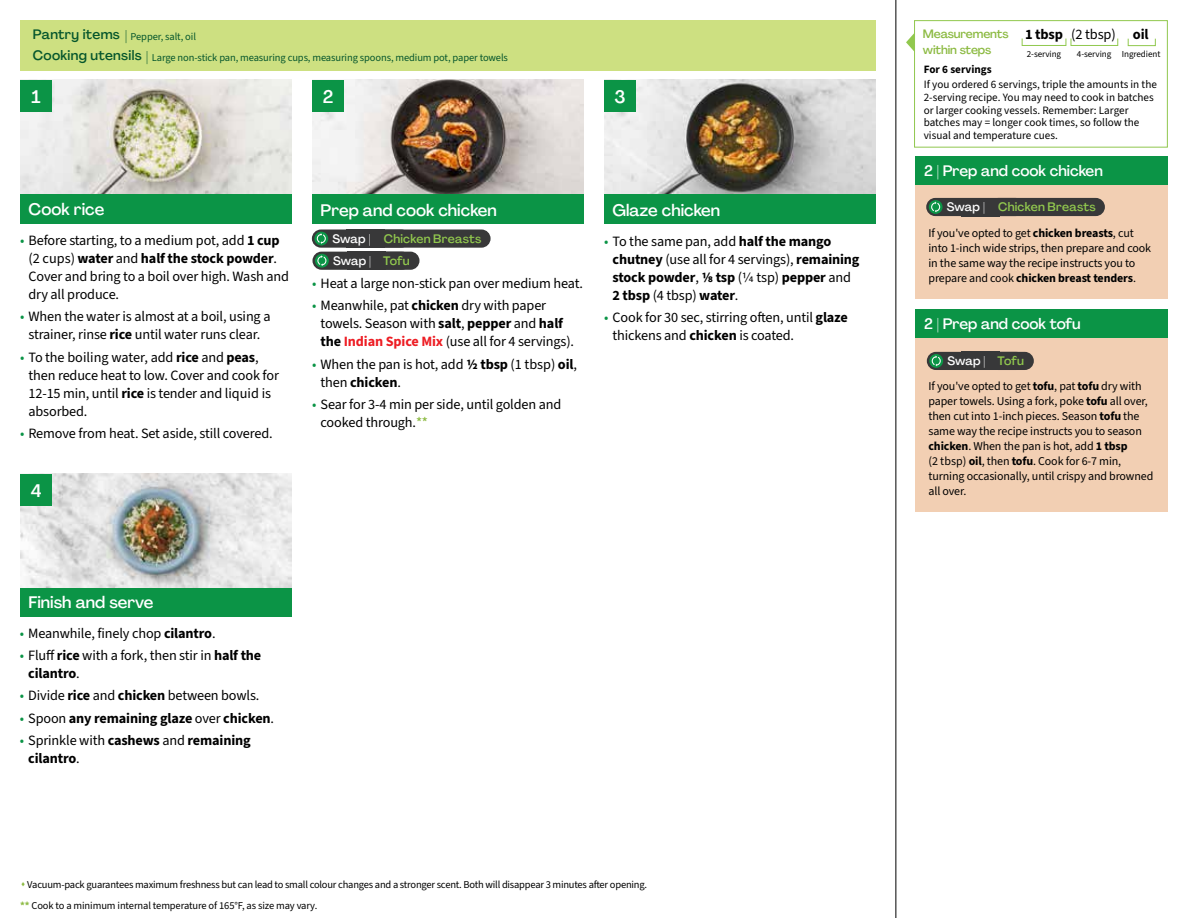
<style>
.page{position:relative;width:1188px;height:918px;background:#fff}
.page>*{position:absolute;margin:0;border:0;box-sizing:border-box;transform-origin:0 0}
.t1{font:500 18px "Agrandir";color:#fff}
.t2{font:500 16.5px "Agrandir";color:#fff}
.t3{font:500 15px "Agrandir";color:#fff}
.t4{font:700 14.4px "Source Sans 3";letter-spacing:-.01em;color:#000}
.t5{font:14.25px/18px "Source Sans 3";letter-spacing:-.01em;color:#000}
.t6{font:700 14.25px/18px "Source Sans 3";letter-spacing:-.01em;color:#000}
.t7{font:500 13.5px "Agrandir";letter-spacing:.025em;color:#05562c}
.t8{font:500 12.15px/22.2px "Agrandir";letter-spacing:.01em;color:#91c84e}
.t9{font:500 12.15px "Agrandir";letter-spacing:.005em;color:#fff}
.t10{font:12px/15px "Source Sans 3";letter-spacing:-.01em;color:#000}
.t11{font:500 12px/15.8px "Agrandir";letter-spacing:-.01em;color:#8cba42}
.t12{font:11.25px/12.8px "Source Sans 3";color:#000}
.t13{font:700 11.25px "Source Sans 3";color:#000101}
.t14{font:10.5px/20.9px "Source Sans 3";letter-spacing:-.02em;color:#000}
.t15{font:10.5px "Source Sans 3";letter-spacing:-.01em;color:#05562c}
.t16{font:9.15px "Source Sans 3";letter-spacing:-.01em;color:#000}
.s1{font-family:"Agrandir";font-weight:500;font-size:13.5px}
.s2{color:#0b9446}
.s3{font-weight:700}
.s4{color:#fff}
.s5{font-weight:700;color:#ed1d24}
.s6{font-weight:500;color:#8cba42}
.s7{font-weight:400;color:#0b9446}
.s8{font-weight:400}
.s9{color:#8cba42}
.s10{font-weight:700;color:#8cba42}
.s11{color:#91c84e}
</style>
<div class="page">
<div style="left:20px;top:587px;width:272px;height:29px;background:#0b9446"></div>
<div style="left:20px;top:20px;width:856px;height:51px;background:#cde081"></div>
<hr style="left:896px;top:0;width:1px;height:918px;background:#000">
<img style="left:20px;top:80px;width:272px;height:114px">
<div style="left:20px;top:194px;width:272px;height:30px;background:#0b9446"></div>
<div style="left:20px;top:80px;width:32px;height:32px;background:#0b9446"></div>
<img style="left:312px;top:80px;width:272px;height:115px">
<div style="left:312px;top:195px;width:272px;height:29px;background:#0b9446"></div>
<div style="left:312px;top:80px;width:32px;height:32px;background:#0b9446"></div>
<img style="left:604px;top:80px;width:272px;height:115px">
<div style="left:604px;top:195px;width:272px;height:29px;background:#0b9446"></div>
<div style="left:604px;top:80px;width:32px;height:32px;background:#0b9446"></div>
<img style="left:20px;top:474px;width:272px;height:113px">
<div style="left:20px;top:474px;width:32px;height:32px;background:#0b9446"></div>
<div style="left:914px;top:20px;width:254px;height:128px;border:1px solid #91c84e"></div>
<div style="left:1022px;top:38px;width:44px;height:8px;border:1px solid #91c84e"></div>
<div style="left:1071px;top:38px;width:47px;height:8px;border:1px solid #91c84e"></div>
<div style="left:1128px;top:38px;width:28px;height:8px;border:1px solid #91c84e"></div>
<svg style="left:906px;top:33px;width:9px;height:19px"></svg>
<div style="left:916px;top:182px;width:252px;height:117px;background:#f2cfb3"></div>
<div style="left:916px;top:157px;width:252px;height:28px;background:#0b9446"></div>
<div style="left:916px;top:336px;width:252px;height:176px;background:#f2cfb3"></div>
<div style="left:916px;top:310px;width:252px;height:28px;background:#0b9446"></div>
<div style="left:926px;top:198px;width:99px;height:18px;background:#383839;border-radius:9px"></div>
<svg style="left:929px;top:200px;width:14px;height:14px"></svg>
<svg style="left:931px;top:202px;width:9px;height:10px"></svg>
<div style="left:989px;top:198px;width:116px;height:18px;background:#383839;border-radius:9px"></div>
<div style="left:927px;top:352px;width:98px;height:18px;background:#383839;border-radius:9px"></div>
<svg style="left:929px;top:354px;width:14px;height:14px"></svg>
<svg style="left:932px;top:355px;width:9px;height:11px"></svg>
<div style="left:989px;top:352px;width:45px;height:18px;background:#383839;border-radius:9px"></div>
<div style="left:312px;top:229px;width:98px;height:19px;background:#383839;border-radius:9px"></div>
<svg style="left:314px;top:232px;width:14px;height:14px"></svg>
<svg style="left:317px;top:233px;width:9px;height:11px"></svg>
<div style="left:375px;top:230px;width:116px;height:18px;background:#383839;border-radius:9px"></div>
<div style="left:312px;top:252px;width:99px;height:18px;background:#383839;border-radius:9px"></div>
<svg style="left:315px;top:254px;width:14px;height:14px"></svg>
<svg style="left:317px;top:255px;width:9px;height:11px"></svg>
<div style="left:375px;top:252px;width:45px;height:18px;background:#383839;border-radius:9px"></div>
<p class="t15" style="left:33px;top:30px;width:165px"><span class="s1">Pantry items |</span> Pepper, salt, oil</p>
<p class="t7" style="left:33px;top:47px;width:110px">Cooking utensils</p>
<p class="t15" style="left:146px;top:51px;width:363px"><span class="s1">|</span> Large non-stick pan, measuring cups, measuring spoons, medium pot, paper towels</p>
<p class="t1" style="left:32px;top:85px;width:11px">1</p>
<p class="t1" style="left:323px;top:85px;width:12px">2</p>
<p class="t1" style="left:614px;top:85px;width:13px">3</p>
<p class="t2" style="left:29px;top:199px;width:77px">Cook rice</p>
<p class="t5" style="left:29px;top:231px;width:262px;text-indent:-9px"><span class="s2">•</span> Before starting, to a medium pot, add <span class="s3">1 cup </span>(2 cups) <span class="s3">water</span> and <span class="s3">half the stock powder</span>.<br>Cover and bring to a boil over high. Wash and dry all produce.</p>
<p class="t5" style="left:20px;top:308px;width:252px;text-align:center"><span class="s2">•</span> When the water is almost at a boil, using a strainer, rinse <span class="s3">rice</span> until water runs clear.</p>
<p class="t5" style="left:29px;top:348px;width:252px;text-indent:-9px"><span class="s2">•</span> To the boiling water, add <span class="s3">rice</span> and <span class="s3">peas</span>, then reduce heat to low. Cover and cook for 12-15 min, until <span class="s3">rice</span> is tender and liquid is absorbed.</p>
<p class="t5" style="left:20px;top:424px;width:254px"><span class="s2">•</span> Remove from heat. Set aside, still covered.</p>
<p class="t1" style="left:31px;top:479px;width:12px">4</p>
<p class="t2" style="left:321px;top:200px;width:178px">Prep and cook chicken</p>
<p class="t8" style="left:332px;top:227px;width:150px"><span class="s4">Swap |</span> Chicken Breasts<br><span class="s4">Swap |</span> Tofu</p>
<p class="t5" style="left:312px;top:274px;width:272px"><span class="s2">•</span> Heat a large non-stick pan over medium heat.</p>
<p class="t5" style="left:321px;top:297px;width:255px;text-indent:-9px"><span class="s2">•</span> Meanwhile, pat <span class="s3">chicken</span> dry with paper towels. Season with <span class="s3">salt</span>, <span class="s3">pepper</span> and <span class="s3">half the</span> <span class="s5">Indian Spice Mix</span> (use all for 4 servings).</p>
<p class="t5" style="left:321px;top:355px;width:258px;text-indent:-9px"><span class="s2">•</span> When the pan is hot, add <span class="s3">1/2 tbsp</span> (1 tbsp) <span class="s3">oil</span>, then <span class="s3">chicken</span>.</p>
<p class="t5" style="left:321px;top:395px;width:242px;text-indent:-9px"><span class="s2">•</span> Sear for 3-4 min per side, until golden and cooked through.<span class="s6">**</span></p>
<p class="t2" style="left:613px;top:200px;width:109px">Glaze chicken</p>
<p class="t6" style="left:613px;top:232px;width:249px;text-indent:-9px"><span class="s7">•</span> <span class="s8">To the same pan, add</span> half the mango chutney <span class="s8">(use all for 4 servings),</span> remaining stock powder<span class="s8">,</span> 1/8 tsp <span class="s8">(1/4 tsp)</span> pepper <span class="s8">and </span>2 tbsp <span class="s8">(4 tbsp)</span> water<span class="s8">.</span></p>
<p class="t5" style="left:613px;top:308px;width:237px;text-indent:-9px"><span class="s2">•</span> Cook for 30 sec, stirring often, until <span class="s3">glaze </span>thickens and <span class="s3">chicken</span> is coated.</p>
<p class="t2" style="left:28px;top:592px;width:127px">Finish and serve</p>
<p class="t5" style="left:20px;top:624px;width:197px"><span class="s2">•</span> Meanwhile, finely chop <span class="s3">cilantro</span>.</p>
<p class="t5" style="left:28px;top:646px;width:235px;text-indent:-9px"><span class="s2">•</span> Fluff <span class="s3">rice</span> with a fork, then stir in <span class="s3">half the cilantro</span>.</p>
<p class="t5" style="left:20px;top:687px;width:241px"><span class="s2">•</span> Divide <span class="s3">rice</span> and <span class="s3">chicken</span> between bowls.</p>
<p class="t6" style="left:20px;top:709px;width:256px"><span class="s7">•</span> <span class="s8">Spoon</span> any remaining glaze <span class="s8">over</span> chicken<span class="s8">.</span></p>
<p class="t6" style="left:28px;top:731px;width:224px;text-indent:-9px"><span class="s7">•</span> <span class="s8">Sprinkle with</span> cashews <span class="s8">and</span> remaining cilantro<span class="s8">.</span></p>
<p class="t14" style="left:20px;top:874px;width:629px"><span class="s9">▲</span> Vacuum-pack guarantees maximum freshness but can lead to small colour changes and a stronger scent. Both will disappear 3 minutes after opening. <span class="s10">**</span> Cook to a minimum internal temperature of 165°F, as size may vary.</p>
<p class="t11" style="left:923px;top:26px;width:87px">Measurements within steps</p>
<p class="t4" style="left:1025px;top:25px;width:125px">1 tbsp <span class="s8">(2 tbsp)</span> oil</p>
<p class="t16" style="left:1027px;top:49px;width:36px">2-serving</p>
<p class="t16" style="left:1077px;top:49px;width:85px">4-serving Ingredient</p>
<p class="t13" style="left:924px;top:62px;width:69px">For 6 servings</p>
<p class="t12" style="left:924px;top:78px;width:235px">If you ordered 6 servings, triple the amounts in the 2-serving recipe. You may need to cook in batches or larger cooking vessels. Remember: Larger batches may = longer cook times, so follow the visual and temperature cues.</p>
<p class="t3" style="left:924px;top:162px;width:180px">2 | Prep and cook chicken</p>
<p class="t8" style="left:947px;top:196px;width:150px"><span class="s4">Swap |</span> Chicken Breasts</p>
<p class="t10" style="left:928px;top:226px;width:224px">If you've opted to get <span class="s3">chicken breasts</span>, cut into 1-inch wide strips, then prepare and cook in the same way the recipe instructs you to prepare and cook <span class="s3">chicken breast tenders</span>.</p>
<p class="t3" style="left:924px;top:315px;width:158px">2 | Prep and cook tofu</p>
<p class="t9" style="left:947px;top:353px;width:78px">Swap | <span class="s11">Tofu</span></p>
<p class="t10" style="left:928px;top:379px;width:226px">If you've opted to get <span class="s3">tofu</span>, pat <span class="s3">tofu</span> dry with paper towels. Using a fork, poke <span class="s3">tofu</span> all over, then cut into 1-inch pieces. Season <span class="s3">tofu</span> the same way the recipe instructs you to season <span class="s3">chicken</span>. When the pan is hot, add <span class="s3">1 tbsp<br></span>(2 tbsp) <span class="s3">oil</span>, then <span class="s3">tofu</span>. Cook for 6-7 min, turning occasionally, until crispy and browned all over.</p>
</div>
